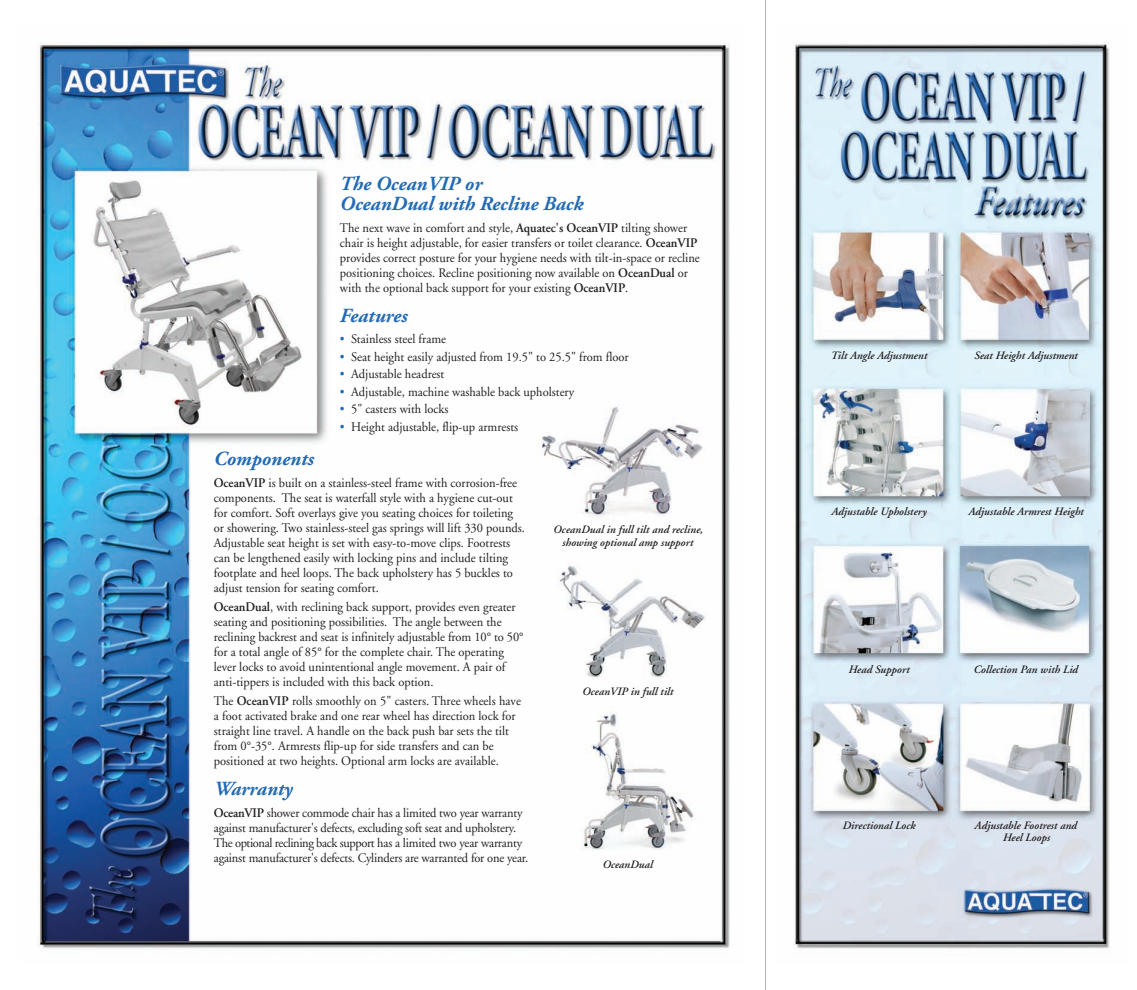
<style>
.page{position:relative;width:1137px;height:990px;background:#fff}
.page>*{position:absolute;margin:0;border:0;box-sizing:border-box;transform-origin:0 0}
.t1{font:italic 700 20px/20px "Adobe Garamond Pro";color:#226ab4}
.t2{font:13.12px/15px "Adobe Garamond";color:#231f20;scale:.95 1}
.t3{font:italic 600 11.25px/12.5px "Adobe Garamond";color:#231f20;text-align:center}
.s1{font-weight:600}
.s2{color:#226ab4}
</style>
<div class="page">
<img style="left:37px;top:42px;width:693px;height:907px">
<hr style="left:765px;top:0;width:1px;height:990px;background:#b2b3b7">
<img style="left:794px;top:42px;width:316px;height:907px">
<h1 class="t1" style="left:340px;top:175px;width:245px">The OceanVIP or<br>OceanDual with Recline Back</h1>
<p class="t2" style="left:340px;top:221px;width:380px">The next wave in comfort and style, <span class="s1">Aquatec's OceanVIP</span> tilting shower chair is height adjustable, for easier transfers or toilet clearance. <span class="s1">OceanVIP </span>provides correct posture for your hygiene needs with tilt-in-space or recline positioning choices. Recline positioning now available on <span class="s1">OceanDual</span> or with the optional back support for your existing <span class="s1">OceanVIP</span>.</p>
<h1 class="t1" style="left:340px;top:307px;width:69px">Features</h1>
<p class="t2" style="left:340px;top:333px;width:113px"><span class="s2">•</span> Stainless steel frame</p>
<p class="t2" style="left:340px;top:350px;width:305px"><span class="s2">•</span> Seat height easily adjusted from 19.5" to 25.5" from floor</p>
<p class="t2" style="left:340px;top:368px;width:111px"><span class="s2">•</span> Adjustable headrest</p>
<p class="t2" style="left:340px;top:385px;width:248px"><span class="s2">•</span> Adjustable, machine washable back upholstery</p>
<p class="t2" style="left:340px;top:403px;width:116px"><span class="s2">•</span> 5" casters with locks</p>
<p class="t2" style="left:340px;top:420px;width:189px"><span class="s2">•</span> Height adjustable, flip-up armrests</p>
<h1 class="t1" style="left:214px;top:450px;width:102px">Components</h1>
<p class="t2" style="left:214px;top:477px;width:329px"><span class="s1">OceanVIP</span> is built on a stainless-steel frame with corrosion-free components. The seat is waterfall style with a hygiene cut-out for comfort. Soft overlays give you seating choices for toileting or showering. Two stainless-steel gas springs will lift 330 pounds.<br>Adjustable seat height is set with easy-to-move clips. Footrests can be lengthened easily with locking pins and include tilting footplate and heel loops. The back upholstery has 5 buckles to adjust tension for seating comfort.</p>
<p class="t2" style="left:214px;top:601px;width:327px"><span class="s1">OceanDual</span>, with reclining back support, provides even greater seating and positioning possibilities. The angle between the reclining backrest and seat is infinitely adjustable from 10° to 50° for a total angle of 85° for the complete chair. The operating lever locks to avoid unintentional angle movement. A pair of anti-tippers is included with this back option.</p>
<p class="t2" style="left:214px;top:694px;width:325px">The <span class="s1">OceanVIP</span> rolls smoothly on 5" casters. Three wheels have a foot activated brake and one rear wheel has direction lock for straight line travel. A handle on the back push bar sets the tilt from 0°-35°. Armrests flip-up for side transfers and can be positioned at two heights. Optional arm locks are available.</p>
<h1 class="t1" style="left:214px;top:780px;width:80px">Warranty</h1>
<p class="t2" style="left:214px;top:807px;width:332px"><span class="s1">OceanVIP</span> shower commode chair has a limited two year warranty against manufacturer's defects, excluding soft seat and upholstery.<br>The optional reclining back support has a limited two year warranty against manufacturer's defects. Cylinders are warranted for one year.</p>
<p class="t3" style="left:553px;top:524px;width:151px">OceanDual in full tilt and recline, showing optional amp support</p>
<p class="t3" style="left:581px;top:686px;width:93px">OceanVIP in full tilt</p>
<p class="t3" style="left:602px;top:859px;width:52px">OceanDual</p>
<p class="t3" style="left:830px;top:350px;width:98px">Tilt Angle Adjustment</p>
<p class="t3" style="left:973px;top:350px;width:105px">Seat Height Adjustment</p>
<p class="t3" style="left:831px;top:506px;width:97px">Adjustable Upholstery</p>
<p class="t3" style="left:967px;top:506px;width:117px">Adjustable Armrest Height</p>
<p class="t3" style="left:848px;top:664px;width:62px">Head Support</p>
<p class="t3" style="left:973px;top:664px;width:106px">Collection Pan with Lid</p>
<p class="t3" style="left:842px;top:820px;width:74px">Directional Lock</p>
<p class="t3" style="left:974px;top:820px;width:104px">Adjustable Footrest and<br>Heel Loops</p>
</div>
